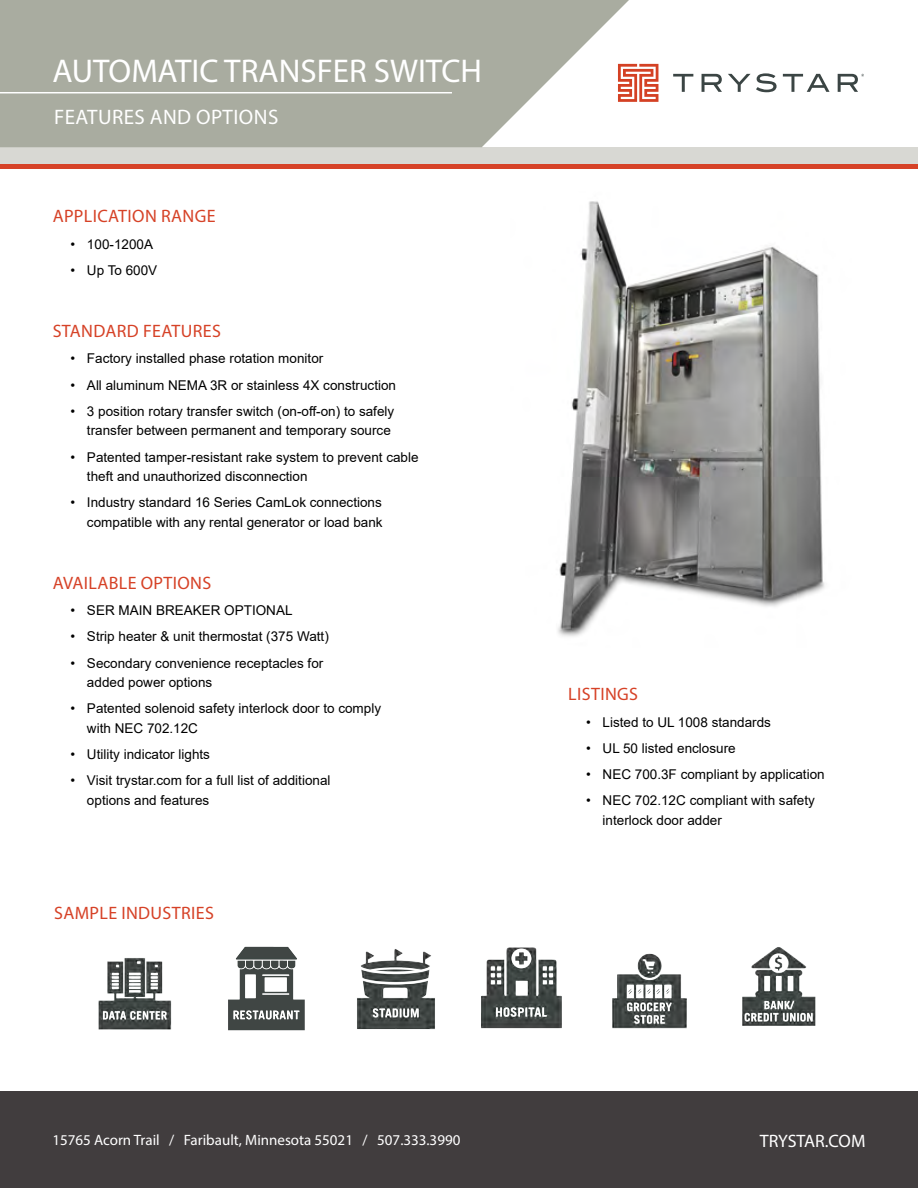
<style>
.page{position:relative;width:918px;height:1188px;background:#fff}
.page>*{position:absolute;margin:0;border:0;box-sizing:border-box;transform-origin:0 0}
.t1{font:33px "Myriad Pro";color:#fff}
.t2{font:21px "Myriad Pro";letter-spacing:.02em;color:#fff}
.t3{font:18px "Myriad Pro";letter-spacing:.02em;color:#d64227}
.t4{font:18px "Myriad Pro";letter-spacing:-.005em;color:#fff}
.t5{font:15px "Myriad Pro";color:#fff}
.t6{font:13.5px/19.5px "Arial";color:#000}
</style>
<div class="page">
<div style="left:0;top:159px;width:918px;height:10px;background:#d64227"></div>
<div style="left:0;top:147px;width:918px;height:17px;background:#d8d8d3"></div>
<svg style="left:673px;top:74px;width:20px;height:18px"></svg>
<svg style="left:702px;top:74px;width:20px;height:18px"></svg>
<svg style="left:728px;top:73px;width:49px;height:19px"></svg>
<svg style="left:783px;top:74px;width:47px;height:18px"></svg>
<svg style="left:838px;top:74px;width:26px;height:18px"></svg>
<svg style="left:643px;top:64px;width:15px;height:38px"></svg>
<div style="left:0;top:1091px;width:918px;height:97px;background:#413d3e"></div>
<svg style="left:0;top:0;width:643px;height:147px;background:#b4b6ab"></svg>
<hr style="left:0;top:92px;width:452px;height:1px;background:#fff">
<img style="left:558px;top:201px;width:267px;height:436px">
<img style="left:228px;top:946px;width:77px;height:85px">
<img style="left:357px;top:949px;width:78px;height:81px">
<img style="left:481px;top:947px;width:81px;height:82px">
<img style="left:612px;top:953px;width:75px;height:76px">
<img style="left:742px;top:947px;width:74px;height:79px">
<img style="left:98px;top:958px;width:74px;height:72px">
<h1 class="t1" style="left:52px;top:51px;width:431px">AUTOMATIC TRANSFER SWITCH</h1>
<h2 class="t2" style="left:54px;top:104px;width:226px">FEATURES AND OPTIONS</h2>
<h3 class="t3" style="left:53px;top:205px;width:164px">APPLICATION RANGE</h3>
<p class="t6" style="left:70px;top:234px;width:84px">• 100-1200A</p>
<p class="t6" style="left:70px;top:260px;width:88px">• Up To 600V</p>
<h3 class="t3" style="left:53px;top:320px;width:170px">STANDARD FEATURES</h3>
<p class="t6" style="left:70px;top:349px;width:254px">• Factory installed phase rotation monitor</p>
<p class="t6" style="left:70px;top:375px;width:327px">• All aluminum NEMA 3R or stainless 4X construction</p>
<p class="t6" style="left:70px;top:401px;width:325px;text-align:right">• 3 position rotary transfer switch (on-off-on) to safely transfer between permanent and temporary source</p>
<p class="t6" style="left:87px;top:447px;width:333px;text-indent:-16px">• Patented tamper-resistant rake system to prevent cable theft and unauthorized disconnection</p>
<p class="t6" style="left:70px;top:493px;width:314px;text-align:right">• Industry standard 16 Series CamLok connections compatible with any rental generator or load bank</p>
<h3 class="t3" style="left:53px;top:572px;width:160px">AVAILABLE OPTIONS</h3>
<p class="t6" style="left:70px;top:601px;width:224px">• SER MAIN BREAKER OPTIONAL</p>
<p class="t6" style="left:70px;top:627px;width:260px">• Strip heater &amp; unit thermostat (375 Watt)</p>
<p class="t6" style="left:87px;top:653px;width:238px;text-indent:-16px">• Secondary convenience receptacles for added power options</p>
<p class="t6" style="left:87px;top:699px;width:296px;text-indent:-16px">• Patented solenoid safety interlock door to comply with NEC 702.12C</p>
<p class="t6" style="left:70px;top:745px;width:141px">• Utility indicator lights</p>
<p class="t6" style="left:87px;top:771px;width:245px;text-indent:-16px">• Visit trystar.com for a full list of additional options and features</p>
<h3 class="t3" style="left:54px;top:902px;width:161px">SAMPLE INDUSTRIES</h3>
<h3 class="t3" style="left:568px;top:683px;width:71px">LISTINGS</h3>
<p class="t6" style="left:586px;top:712px;width:186px">• Listed to UL 1008 standards</p>
<p class="t6" style="left:586px;top:738px;width:151px">• UL 50 listed enclosure</p>
<p class="t6" style="left:586px;top:764px;width:240px">• NEC 700.3F compliant by application</p>
<p class="t6" style="left:603px;top:791px;width:214px;text-indent:-16px">• NEC 702.12C compliant with safety interlock door adder</p>
<p class="t5" style="left:52px;top:1131px;width:409px">15765 Acorn Trail / Faribault, Minnesota 55021 / 507.333.3990</p>
<h3 class="t4" style="left:760px;top:1130px;width:107px">TRYSTAR.COM</h3>
</div>
